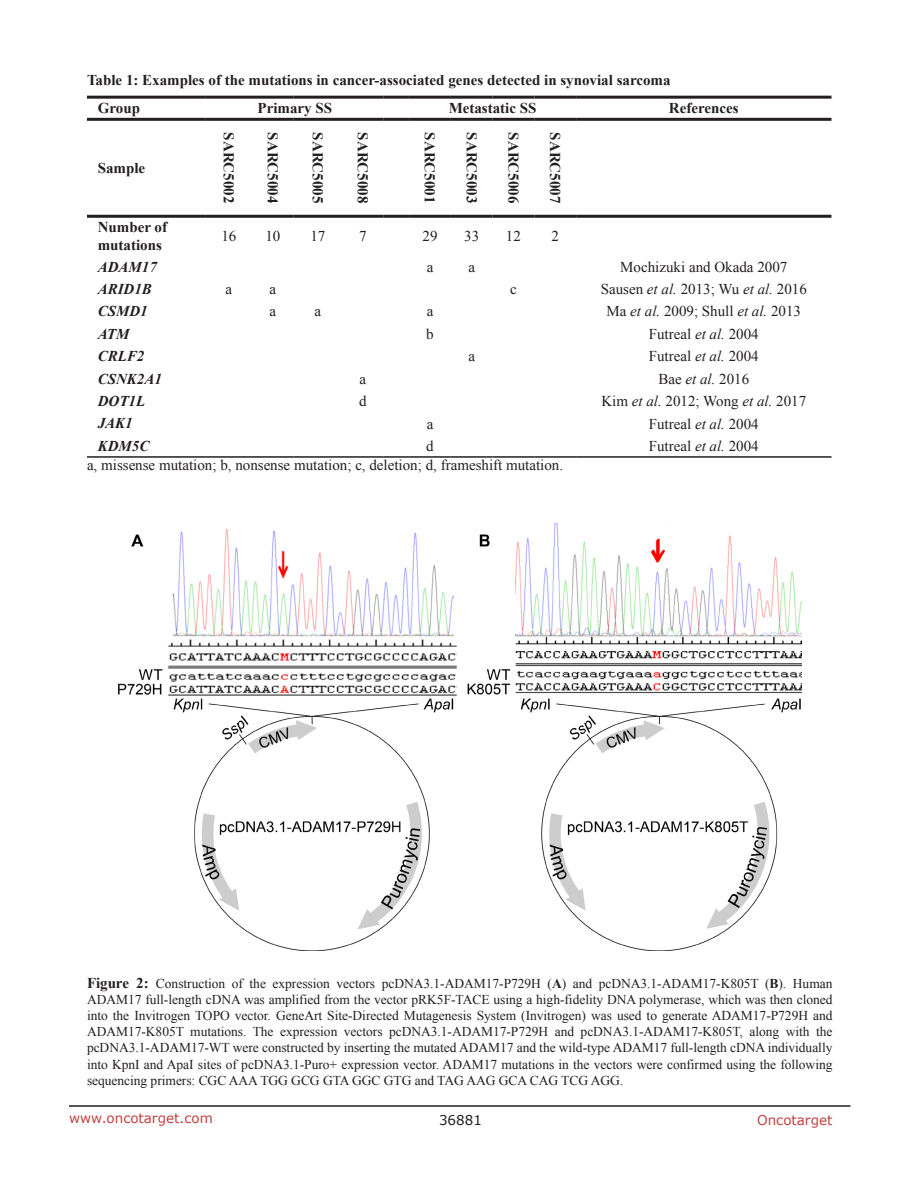
<style>
.page{position:relative;width:918px;height:1188px;background:#fff}
.page>*{position:absolute;margin:0;border:0;box-sizing:border-box;transform-origin:0 0}
.Tabletext{font:15px "Times New Roman";color:#231f20}
.Tabletext-2{font:700 15px/18px "Times New Roman";color:#231f20}
.TableHeading{font:700 15px "Times New Roman";color:#231f20}
.Tabletext-3{font:italic 700 15px "Times New Roman";color:#231f20}
.Figuretrx{font:13.5px/16.2px "Times New Roman";letter-spacing:-.005em;color:#231f20;text-align:justify}
.t1{font:13.5px "Verdana";color:#c24141}
.t2{font:13.5px "Verdana";color:#231f20}
.s1{font-style:italic}
.s2{font-weight:700;font-size:15px}
.s3{font-weight:700}
</style>
<div class="page">
<hr style="left:69px;top:1105px;width:781px;height:2px;background:#231f20">
<hr style="left:87px;top:96px;width:119px;height:3px;background:#231f20">
<hr style="left:206px;top:96px;width:46px;height:3px;background:#231f20">
<hr style="left:252px;top:96px;width:42px;height:3px;background:#231f20">
<hr style="left:294px;top:96px;width:48px;height:3px;background:#231f20">
<hr style="left:342px;top:96px;width:42px;height:3px;background:#231f20">
<hr style="left:384px;top:96px;width:25px;height:3px;background:#231f20">
<hr style="left:409px;top:96px;width:42px;height:3px;background:#231f20">
<hr style="left:451px;top:96px;width:42px;height:3px;background:#231f20">
<hr style="left:493px;top:96px;width:41px;height:3px;background:#231f20">
<hr style="left:534px;top:96px;width:42px;height:3px;background:#231f20">
<hr style="left:576px;top:96px;width:255px;height:3px;background:#231f20">
<hr style="left:87px;top:118px;width:119px;height:3px;background:#231f20">
<hr style="left:206px;top:118px;width:46px;height:3px;background:#231f20">
<hr style="left:252px;top:118px;width:42px;height:3px;background:#231f20">
<hr style="left:294px;top:118px;width:48px;height:3px;background:#231f20">
<hr style="left:342px;top:118px;width:42px;height:3px;background:#231f20">
<hr style="left:384px;top:118px;width:25px;height:3px;background:#231f20">
<hr style="left:409px;top:118px;width:42px;height:3px;background:#231f20">
<hr style="left:451px;top:118px;width:42px;height:3px;background:#231f20">
<hr style="left:493px;top:118px;width:41px;height:3px;background:#231f20">
<hr style="left:534px;top:118px;width:42px;height:3px;background:#231f20">
<hr style="left:576px;top:118px;width:255px;height:3px;background:#231f20">
<hr style="left:87px;top:215px;width:119px;height:3px;background:#231f20">
<hr style="left:206px;top:215px;width:46px;height:3px;background:#231f20">
<hr style="left:252px;top:215px;width:42px;height:3px;background:#231f20">
<hr style="left:294px;top:215px;width:48px;height:3px;background:#231f20">
<hr style="left:342px;top:215px;width:42px;height:3px;background:#231f20">
<hr style="left:384px;top:215px;width:25px;height:3px;background:#231f20">
<hr style="left:409px;top:215px;width:42px;height:3px;background:#231f20">
<hr style="left:451px;top:215px;width:42px;height:3px;background:#231f20">
<hr style="left:493px;top:215px;width:41px;height:3px;background:#231f20">
<hr style="left:534px;top:215px;width:42px;height:3px;background:#231f20">
<hr style="left:576px;top:215px;width:255px;height:3px;background:#231f20">
<hr style="left:87px;top:456px;width:119px;height:2px;background:#231f20">
<hr style="left:206px;top:456px;width:46px;height:2px;background:#231f20">
<hr style="left:252px;top:456px;width:42px;height:2px;background:#231f20">
<hr style="left:294px;top:456px;width:48px;height:2px;background:#231f20">
<hr style="left:342px;top:456px;width:42px;height:2px;background:#231f20">
<hr style="left:384px;top:456px;width:25px;height:2px;background:#231f20">
<hr style="left:409px;top:456px;width:42px;height:2px;background:#231f20">
<hr style="left:451px;top:456px;width:42px;height:2px;background:#231f20">
<hr style="left:493px;top:456px;width:41px;height:2px;background:#231f20">
<hr style="left:534px;top:456px;width:42px;height:2px;background:#231f20">
<hr style="left:576px;top:456px;width:255px;height:2px;background:#231f20">
<img style="left:118px;top:522px;width:683px;height:429px">
<p class="TableHeading" style="left:87px;top:70px;width:585px">Table 1: Examples of the mutations in cancer-associated genes detected in synovial sarcoma</p>
<p class="Tabletext-2" style="left:98px;top:99px;width:44px">Group</p>
<p class="Tabletext-2" style="left:258px;top:99px;width:76px">Primary SS</p>
<p class="Tabletext-2" style="left:449px;top:99px;width:89px">Metastatic SS</p>
<p class="Tabletext-2" style="left:669px;top:99px;width:71px">References</p>
<p class="Tabletext-2" style="left:98px;top:158px;width:49px">Sample</p>
<p class="Tabletext-2" style="left:238px;top:132px;width:72px;rotate:90deg">SARC5002</p>
<p class="Tabletext-2" style="left:282px;top:132px;width:72px;rotate:90deg">SARC5004</p>
<p class="Tabletext-2" style="left:327px;top:132px;width:72px;rotate:90deg">SARC5005</p>
<p class="Tabletext-2" style="left:372px;top:132px;width:72px;rotate:90deg">SARC5008</p>
<p class="Tabletext-2" style="left:439px;top:132px;width:72px;rotate:90deg">SARC5001</p>
<p class="Tabletext-2" style="left:481px;top:132px;width:72px;rotate:90deg">SARC5003</p>
<p class="Tabletext-2" style="left:523px;top:132px;width:72px;rotate:90deg">SARC5006</p>
<p class="Tabletext-2" style="left:565px;top:132px;width:72px;rotate:90deg">SARC5007</p>
<p class="Tabletext-2" style="left:98px;top:217px;width:71px">Number of mutations</p>
<p class="Tabletext" style="left:221px;top:226px;width:16px">16</p>
<p class="Tabletext" style="left:265px;top:226px;width:16px">10</p>
<p class="Tabletext" style="left:310px;top:226px;width:16px">17</p>
<p class="Tabletext" style="left:359px;top:226px;width:9px">7</p>
<p class="Tabletext" style="left:423px;top:226px;width:16px">29</p>
<p class="Tabletext" style="left:464px;top:226px;width:16px">33</p>
<p class="Tabletext" style="left:506px;top:226px;width:16px">12</p>
<p class="Tabletext" style="left:552px;top:226px;width:9px">2</p>
<p class="Tabletext-3" style="left:98px;top:256px;width:61px">ADAM17</p>
<p class="Tabletext" style="left:427px;top:257px;width:8px">a</p>
<p class="Tabletext" style="left:468px;top:257px;width:8px">a</p>
<p class="Tabletext" style="left:620px;top:257px;width:169px">Mochizuki and Okada 2007</p>
<p class="Tabletext-3" style="left:98px;top:278px;width:56px">ARID1B</p>
<p class="Tabletext" style="left:226px;top:279px;width:8px">a</p>
<p class="Tabletext" style="left:270px;top:279px;width:8px">a</p>
<p class="Tabletext" style="left:510px;top:279px;width:8px">c</p>
<p class="Tabletext" style="left:601px;top:279px;width:208px">Sausen <span class="s1">et al.</span> 2013; Wu <span class="s1">et al.</span> 2016</p>
<p class="Tabletext-3" style="left:98px;top:301px;width:52px">CSMD1</p>
<p class="Tabletext" style="left:270px;top:301px;width:8px">a</p>
<p class="Tabletext" style="left:315px;top:301px;width:8px">a</p>
<p class="Tabletext" style="left:427px;top:301px;width:8px">a</p>
<p class="Tabletext" style="left:607px;top:301px;width:196px">Ma <span class="s1">et al.</span> 2009; Shull <span class="s1">et al.</span> 2013</p>
<p class="Tabletext-3" style="left:98px;top:323px;width:33px">ATM</p>
<p class="Tabletext" style="left:426px;top:324px;width:9px">b</p>
<p class="Tabletext" style="left:649px;top:324px;width:111px">Futreal <span class="s1">et al.</span> 2004</p>
<p class="Tabletext-3" style="left:98px;top:346px;width:48px">CRLF2</p>
<p class="Tabletext" style="left:468px;top:346px;width:8px">a</p>
<p class="Tabletext" style="left:649px;top:346px;width:111px">Futreal <span class="s1">et al.</span> 2004</p>
<p class="Tabletext-3" style="left:98px;top:368px;width:66px">CSNK2A1</p>
<p class="Tabletext" style="left:360px;top:369px;width:8px">a</p>
<p class="Tabletext" style="left:658px;top:369px;width:92px">Bae <span class="s1">et al.</span> 2016</p>
<p class="Tabletext-3" style="left:98px;top:391px;width:49px">DOT1L</p>
<p class="Tabletext" style="left:359px;top:391px;width:9px">d</p>
<p class="Tabletext" style="left:601px;top:391px;width:206px">Kim <span class="s1">et al.</span> 2012; Wong <span class="s1">et al.</span> 2017</p>
<p class="Tabletext-3" style="left:98px;top:413px;width:37px">JAK1</p>
<p class="Tabletext" style="left:427px;top:413px;width:8px">a</p>
<p class="Tabletext" style="left:649px;top:413px;width:111px">Futreal <span class="s1">et al.</span> 2004</p>
<p class="Tabletext-3" style="left:98px;top:435px;width:53px">KDM5C</p>
<p class="Tabletext" style="left:426px;top:436px;width:9px">d</p>
<p class="Tabletext" style="left:649px;top:436px;width:111px">Futreal <span class="s1">et al.</span> 2004</p>
<p class="Tabletext" style="left:87px;top:455px;width:478px">a, missense mutation; b, nonsense mutation; c, deletion; d, frameshift mutation.</p>
<p class="Figuretrx" style="left:87px;top:975px;width:747px"><span class="s2">Figure 2:</span> Construction of the expression vectors pcDNA3.1-ADAM17-P729H (<span class="s3">A</span>) and pcDNA3.1-ADAM17-K805T (<span class="s3">B</span>). Human ADAM17 full-length cDNA was amplified from the vector pRK5F-TACE using a high-fidelity DNA polymerase, which was then cloned into the Invitrogen TOPO vector. GeneArt Site-Directed Mutagenesis System (Invitrogen) was used to generate ADAM17-P729H and ADAM17-K805T mutations. The expression vectors pcDNA3.1-ADAM17-P729H and pcDNA3.1-ADAM17-K805T, along with the pcDNA3.1-ADAM17-WT were constructed by inserting the mutated ADAM17 and the wild-type ADAM17 full-length cDNA individually into KpnI and ApaI sites of pcDNA3.1-Puro+ expression vector. ADAM17 mutations in the vectors were confirmed using the following sequencing primers: CGC AAA TGG GCG GTA GGC GTG and TAG AAG GCA CAG TCG AGG.</p>
<p class="t1" style="left:69px;top:1109px;width:145px">www.oncotarget.com</p>
<p class="t2" style="left:439px;top:1111px;width:44px">36881</p>
<p class="t1" style="left:757px;top:1111px;width:77px">Oncotarget</p>
</div>
